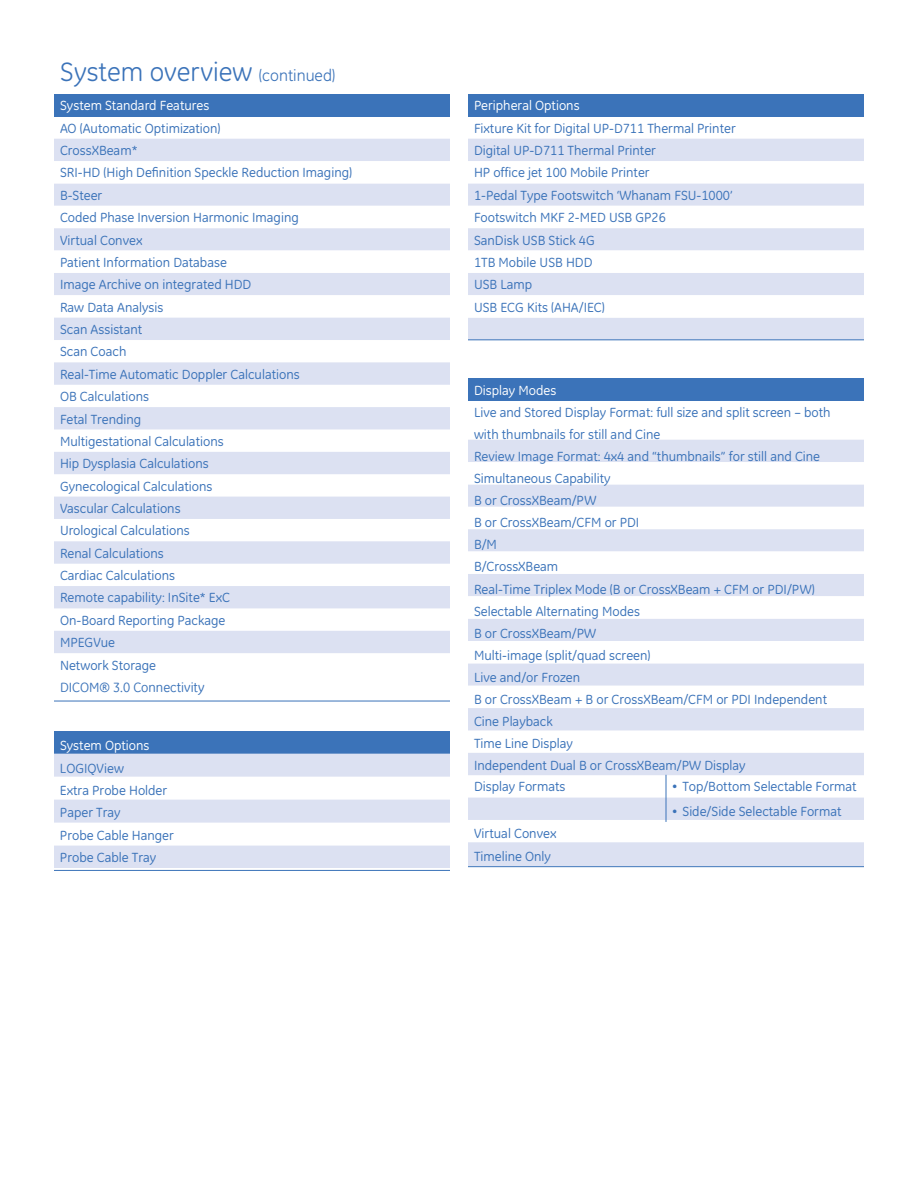
<style>
.page{position:relative;width:918px;height:1188px;background:#fff}
.page>*{position:absolute;margin:0;border:0;box-sizing:border-box;transform-origin:0 0}
.t1{font:27px "GE Inspira";color:#3b73b9}
.t2{font:13.5px/22.4px "GE Inspira Book Alt";color:#3b73b9}
.t3{font:13.5px "GE Inspira Book Alt";color:#fff}
.t4{font:13.5px "GE Inspira";color:#3b73b9}
.s1{font-size:16.5px}
.s2{color:#fff}
.s3{font-family:"GE Inspira"}
.s4{font-size:11.25px}
</style>
<div class="page">
<div style="left:54px;top:94px;width:396px;height:22px;background:#3b73b9"></div>
<div style="left:54px;top:139px;width:396px;height:22px;background:#dce1f2"></div>
<svg style="left:54px;top:183px;width:396px;height:135px"></svg>
<svg style="left:54px;top:318px;width:396px;height:335px;fill:#dce1f2"></svg>
<hr style="left:54px;top:701px;width:396px;height:1px;background:#3b73b9">
<div style="left:54px;top:731px;width:396px;height:23px;background:#3b73b9"></div>
<svg style="left:54px;top:754px;width:396px;height:113px;fill:#dce1f2"></svg>
<hr style="left:54px;top:870px;width:396px;height:1px;background:#3b73b9">
<div style="left:468px;top:94px;width:396px;height:22px;background:#3b73b9"></div>
<div style="left:468px;top:139px;width:396px;height:22px;background:#dce1f2"></div>
<svg style="left:468px;top:183px;width:396px;height:158px;fill:#dce1f2"></svg>
<hr style="left:468px;top:339px;width:396px;height:1px;background:#3b73b9">
<div style="left:468px;top:378px;width:396px;height:23px;background:#3b73b9"></div>
<div style="left:468px;top:440px;width:396px;height:22px;background:#dce1f2"></div>
<svg style="left:468px;top:484px;width:396px;height:384px"></svg>
<svg style="left:468px;top:708px;width:396px;height:158px;fill:#dce1f2"></svg>
<hr style="left:468px;top:866px;width:198px;height:1px;background:#3b73b9">
<hr style="left:666px;top:866px;width:198px;height:1px;background:#3b73b9">
<hr style="left:666px;top:775px;width:1px;height:47px;background:#3b73b9">
<h1 class="t1" style="left:60px;top:56px;width:277px">System overview <span class="s1">(continued)</span></h1>
<p class="t3" style="left:60px;top:98px;width:151px">System Standard Features</p>
<p class="t2" style="left:60px;top:117px;width:294px">AO (Automatic Optimization)<br>CrossXBeam*<br>SRI-HD (High Definition Speckle Reduction Imaging)<br>B-Steer<br>Coded Phase Inversion Harmonic Imaging<br>Virtual Convex<br>Patient Information Database<br>Image Archive on integrated HDD<br>Raw Data Analysis<br>Scan Assistant<br>Scan Coach<br>Real-Time Automatic Doppler Calculations<br>OB Calculations<br>Fetal Trending<br>Multigestational Calculations<br>Hip Dysplasia Calculations<br>Gynecological Calculations<br>Vascular Calculations<br>Urological Calculations<br>Renal Calculations<br>Cardiac Calculations<br>Remote capability: InSite* ExC<br>On-Board Reporting Package<br>MPEGVue<br>Network Storage</p>
<p class="t4" style="left:60px;top:679px;width:146px">DICOM® 3.0 Connectivity</p>
<p class="t2" style="left:60px;top:735px;width:115px"><span class="s2">System Options<br></span><span class="s3">L</span>OGIQView<br>Extra Probe Holder<br>Paper Tray<br>Probe Cable Hanger<br>Probe Cable Tray</p>
<p class="t3" style="left:474px;top:98px;width:107px">Peripheral Options</p>
<p class="t2" style="left:474px;top:117px;width:263px">Fixture Kit for Digital UP-D711 Thermal Printer<br>Digital UP-D711 Thermal Printer<br>HP office jet 100 Mobile Printer<br>1-Pedal Type Footswitch ‘Whanam FSU-1000’<br>Footswitch MKF 2-MED USB GP26<br>SanDisk USB Stick 4G<br>1TB Mobile USB HDD<br>USB Lamp<br>USB ECG Kits (AHA/IEC)</p>
<p class="t3" style="left:474px;top:382px;width:84px">Display Modes</p>
<p class="t2" style="left:474px;top:401px;width:358px">Live and Stored Display Format: full size and split screen – both with thumbnails for still and Cine<br>Review Image Format: 4x4 and “thumbnails” for still and Cine<br>Simultaneous Capability<br>B or CrossXBeam/PW<br>B or CrossXBeam/CFM or PDI<br>B/M<br>B/CrossXBeam<br>Real-Time Triplex Mode (B or CrossXBeam + CFM or PDI/PW)<br>Selectable Alternating Modes<br>B or CrossXBeam/PW<br><span class="s3">M</span>ulti-image (split/quad screen)<br>Live and/or Frozen<br>B or CrossXBeam + B or CrossXBeam/CFM or PDI Independent<br>Cine Playback<br>Time Line Display<br>Independent Dual B or CrossXBeam/PW Display<br>Display Formats</p>
<p class="t2" style="left:672px;top:775px;width:186px"><span class="s4">•</span> Top/Bottom Selectable Format</p>
<p class="t2" style="left:672px;top:800px;width:171px"><span class="s4">•</span> Side/Side Selectable Format</p>
<p class="t2" style="left:474px;top:823px;width:84px">Virtual Convex<br>Timeline Only</p>
</div>
